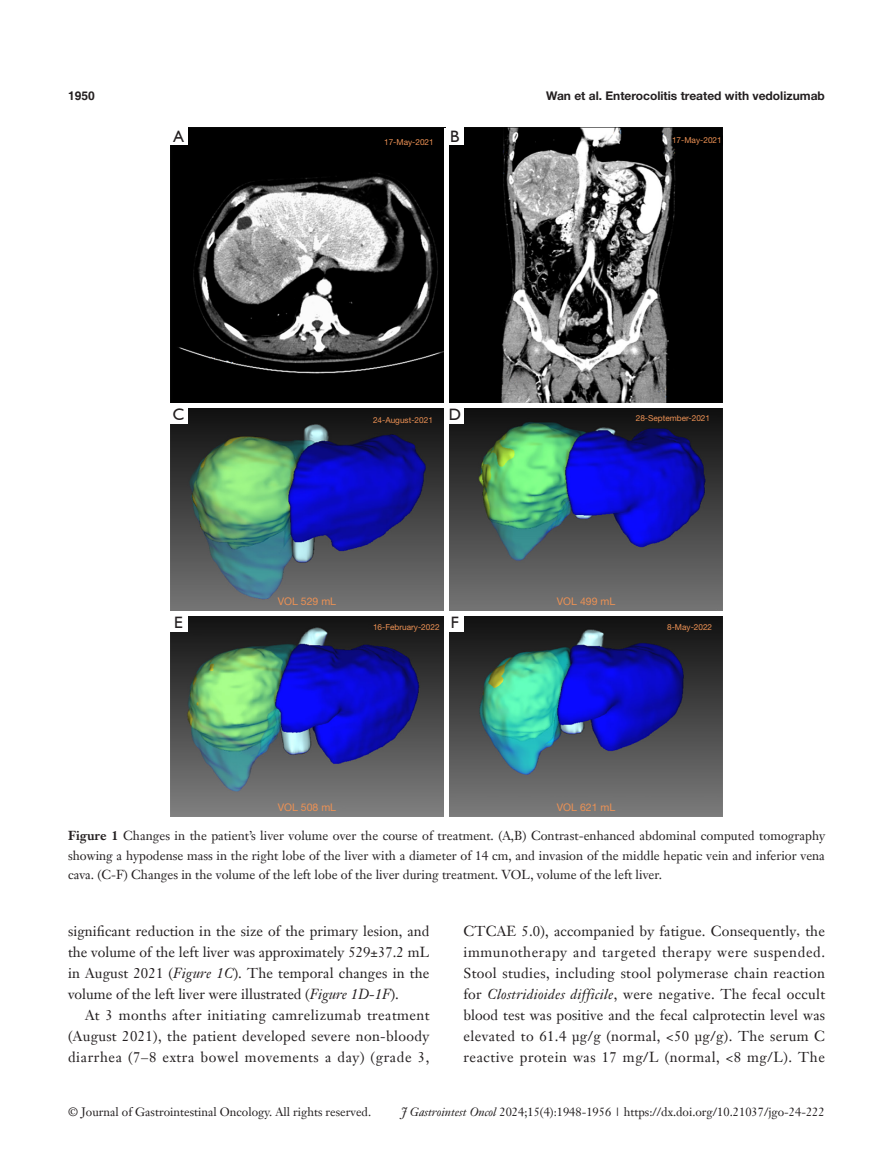
<style>
.page{position:relative;width:893px;height:1170px;background:#fff}
.page>*{position:absolute;margin:0;border:0;box-sizing:border-box;transform-origin:0 0}
.t1{font:16.5px "Humanist 521 BT";color:#231f20}
.t2{font:14.25px/21px "Janson Text LT";letter-spacing:.025em;color:#231f20;text-align:justify}
.t3{font:12.75px/19.5px "Janson Text LT";color:#231f20;text-align:justify}
.t4{font:12px "Janson Text LT";color:#231f20}
.t5{font:700 12px "Helvetica Neue LT Pro";color:#231f20}
.t6{font:700 12px "Helvetica";color:#231f20}
.t7{font:10.5px "Helvetica Neue LT Pro";color:#ec9154}
.t8{font:8.25px "Helvetica Neue LT Pro";color:#ec9154}
.s1{font-weight:700}
.s2{font-style:italic}
.s3{font-family:"Times New Roman"}
</style>
<div class="page">
<img style="left:170px;top:128px;width:553px;height:688px">
<div style="left:444px;top:128px;width:5px;height:688px;background:#fff"></div>
<hr style="left:170px;top:403px;width:553px;height:4px;background:#fff">
<hr style="left:170px;top:611px;width:553px;height:4px;background:#fff">
<div style="left:170px;top:128px;width:17px;height:17px;background:#fff"></div>
<div style="left:446px;top:128px;width:17px;height:17px;background:#fff"></div>
<div style="left:170px;top:406px;width:17px;height:17px;background:#fff"></div>
<div style="left:446px;top:406px;width:17px;height:17px;background:#fff"></div>
<div style="left:170px;top:614px;width:17px;height:17px;background:#fff"></div>
<div style="left:446px;top:614px;width:17px;height:17px;background:#fff"></div>
<p class="t6" style="left:68px;top:88px;width:28px">1950</p>
<p class="t5" style="left:546px;top:88px;width:280px">Wan et al. Enterocolitis treated with vedolizumab</p>
<p class="t1" style="left:174px;top:126px;width:12px">A</p>
<p class="t1" style="left:450px;top:126px;width:11px">B</p>
<p class="t8" style="left:384px;top:137px;width:51px">17-May-2021</p>
<p class="t8" style="left:672px;top:135px;width:51px">17-May-2021</p>
<p class="t1" style="left:173px;top:404px;width:13px">C</p>
<p class="t1" style="left:449px;top:404px;width:14px">D</p>
<p class="t8" style="left:373px;top:415px;width:61px">24-August-2021</p>
<p class="t8" style="left:636px;top:413px;width:76px">28-September-2021</p>
<p class="t7" style="left:278px;top:594px;width:60px">VOL 529 mL</p>
<p class="t7" style="left:557px;top:594px;width:60px">VOL 499 mL</p>
<p class="t1" style="left:174px;top:612px;width:10px">E</p>
<p class="t1" style="left:451px;top:612px;width:10px">F</p>
<p class="t8" style="left:373px;top:621px;width:68px">16-February-2022</p>
<p class="t8" style="left:667px;top:621px;width:47px">8-May-2022</p>
<p class="t7" style="left:278px;top:801px;width:60px">VOL 508 mL</p>
<p class="t7" style="left:557px;top:801px;width:60px">VOL 621 mL</p>
<p class="t3" style="left:68px;top:825px;width:759px"><span class="s1">Figure 1</span> Changes in the patient’s liver volume over the course of treatment. (A,B) Contrast-enhanced abdominal computed tomography showing a hypodense mass in the right lobe of the liver with a diameter of 14 cm, and invasion of the middle hepatic vein and inferior vena cava. (C-F) Changes in the volume of the left lobe of the liver during treatment. VOL, volume of the left liver.</p>
<p class="t2" style="left:68px;top:920px;width:363px">significant reduction in the size of the primary lesion, and the volume of the left liver was approximately 529±37.2 mL in August 2021 (<span class="s2">Figure 1C</span>). The temporal changes in the volume of the left liver were illustrated (<span class="s2">Figure 1D-1F</span>).</p>
<p class="t2" style="left:68px;top:1003px;width:363px;text-indent:17px">At 3 months after initiating camrelizumab treatment (August 2021), the patient developed severe non-bloody diarrhea (7–8 extra bowel movements a day) (grade 3,</p>
<p class="t2" style="left:463px;top:920px;width:363px">CTCAE 5.0), accompanied by fatigue. Consequently<span class="s3">,</span> the immunotherapy and targeted therapy were suspended.<br>Stool studies, including stool polymerase chain reaction for <span class="s2">Clostridioides difficile</span>, were negative. The fecal occult blood test was positive and the fecal calprotectin level was elevated to 61.4 μg/g (normal, &lt;50 μg/g). The serum C reactive protein was 17 mg/L (normal, &lt;8 mg/L). The</p>
<p class="t4" style="left:68px;top:1104px;width:304px">© Journal of Gastrointestinal Oncology. All rights reserved.</p>
<p class="t4" style="left:401px;top:1104px;width:425px"><span class="s2">J Gastrointest Oncol</span> 2024;15(4):1948-1956 | https://dx.doi.org/10.21037/jgo-24-222</p>
</div>
